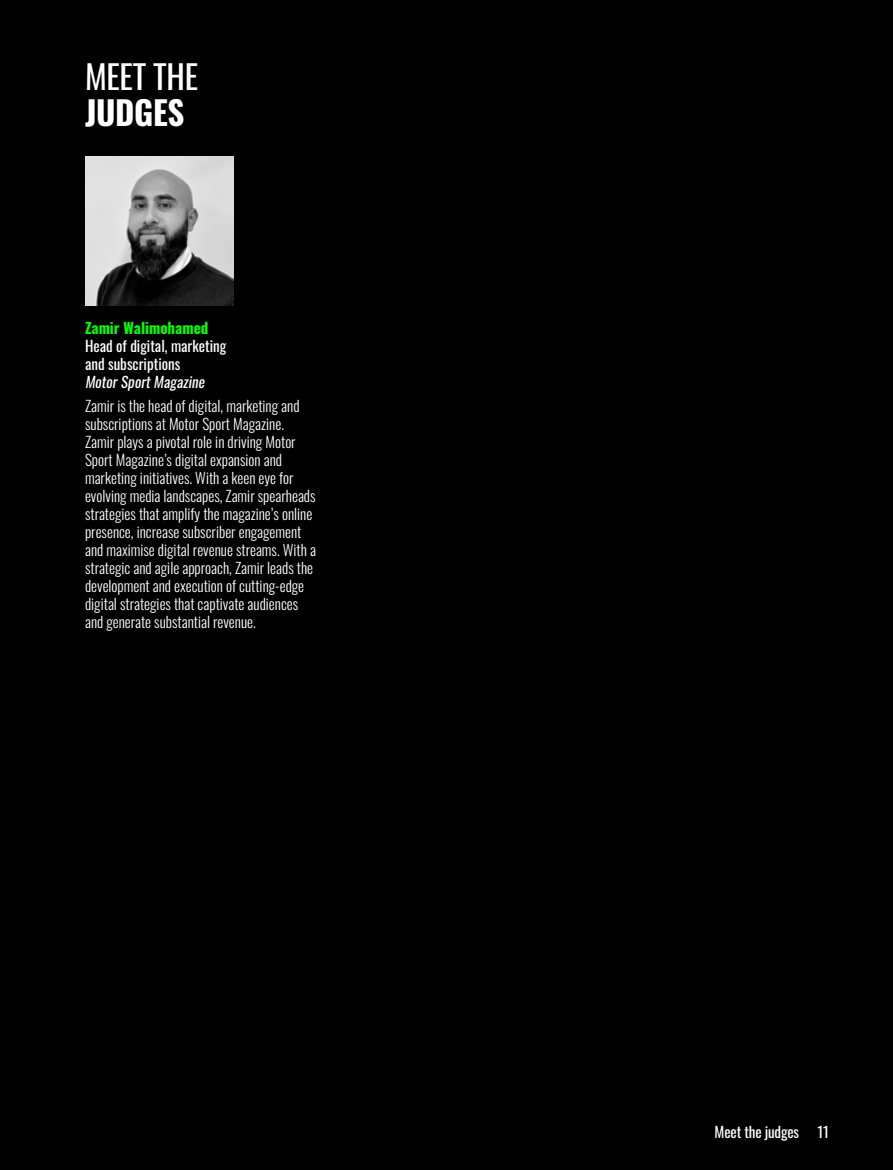
<style>
.page{position:relative;width:893px;height:1170px;background:#fff}
.page>*{position:absolute;margin:0;border:0;box-sizing:border-box;transform-origin:0 0}
.t1{font:33px "Oswald";letter-spacing:-.01em;color:#fff}
.t2{font:700 33px "Oswald";letter-spacing:-.01em;color:#fff}
.t3{font:300 15px/18px "Oswald";color:#fff}
.t4{font:15px/18px "Oswald";color:#fff}
.t5{font:700 15px "Oswald";color:#0f0}
</style>
<div class="page">
<div style="left:0;top:0;width:893px;height:1169px;background:#000"></div>
<img style="left:85px;top:156px;width:149px;height:149px">
<h1 class="t1" style="left:85px;top:48px;width:115px">MEET THE</h1>
<h1 class="t2" style="left:85px;top:96px;width:101px">JUDGES</h1>
<p class="t5" style="left:85px;top:320px;width:125px">Zamir Walimohamed</p>
<p class="t4" style="left:85px;top:335px;width:143px">Head of digital, marketing and subscriptions<br>MotorSportMagazine</p>
<p class="t3" style="left:85px;top:395px;width:232px">Zamir is the head of digital, marketing and subscriptions at Motor Sport Magazine.<br>Zamir plays a pivotal role in driving Motor Sport Magazine’s digital expansion and marketing initiatives. With a keen eye for evolving media landscapes, Zamir spearheads strategies that amplify the magazine’s online presence, increase subscriber engagement and maximise digital revenue streams. With a strategic and agile approach, Zamir leads the development and execution of cutting-edge digital strategies that captivate audiences and generate substantial revenue.</p>
<p class="t4" style="left:715px;top:1121px;width:86px">Meet the judges</p>
<p class="t4" style="left:817px;top:1121px;width:13px">11</p>
</div>
